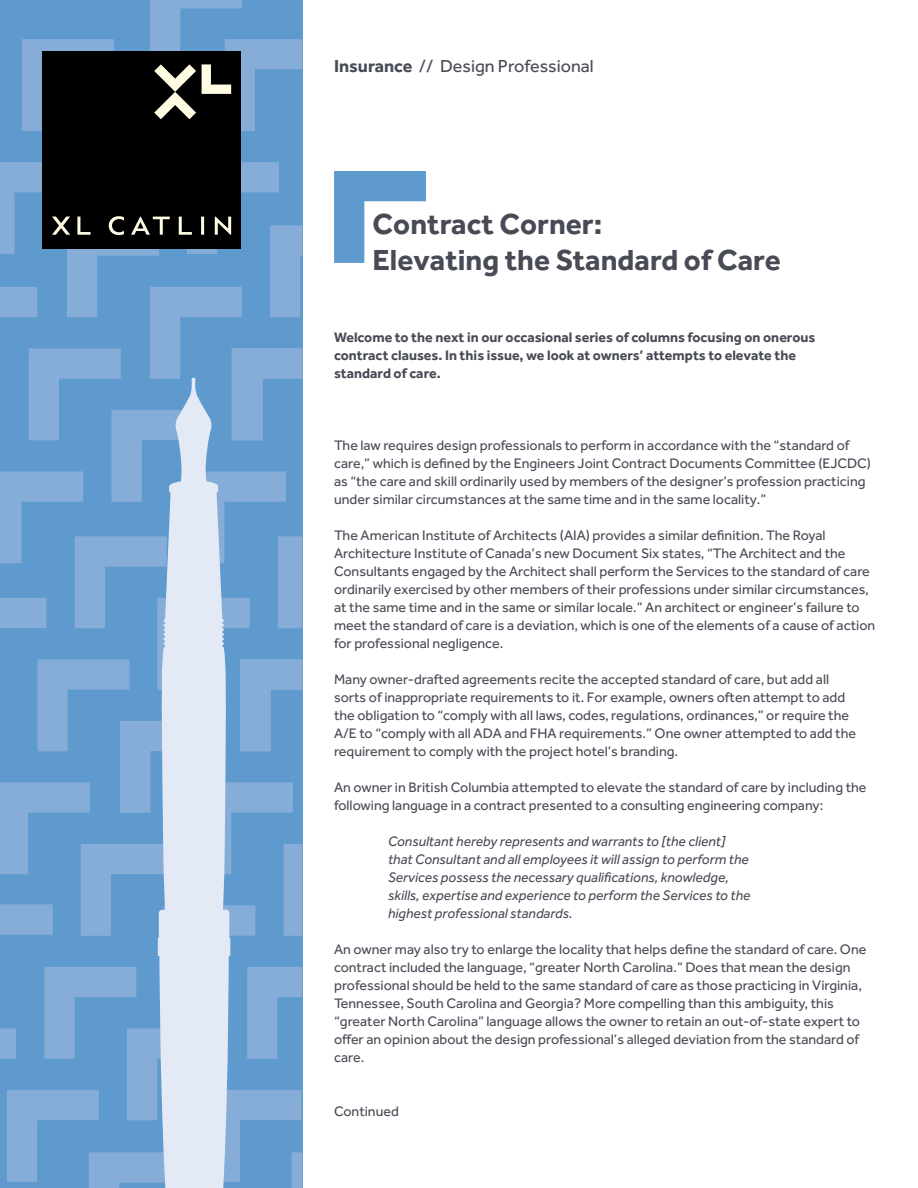
<style>
.page{position:relative;width:918px;height:1188px;background:#fff}
.page>*{position:absolute;margin:0;border:0;box-sizing:border-box;transform-origin:0 0}
.t1{font:700 30px/36px "Effra";color:#484b56}
.t2{font:18px "Effra";color:#484b56}
.t3{font:14.25px/18px "Effra";color:#484b56}
.t4{font:italic 14.25px/18px "Effra";color:#484b56}
.t5{font:700 14.25px/18px "Effra";color:#484b56}
.s1{font-weight:700}
</style>
<div class="page">
<svg style="left:0;top:0;width:302px;height:1188px"></svg>
<svg style="left:334px;top:171px;width:92px;height:92px"></svg>
<p class="t2" style="left:334px;top:55px;width:261px"><span class="s1">Insurance</span> // Design Professional</p>
<h1 class="t1" style="left:373px;top:205px;width:410px">Contract Corner:<br>Elevating the Standard of Care</h1>
<p class="t5" style="left:334px;top:328px;width:483px">Welcome to the next in our occasional series of columns focusing on onerous contract clauses. In this issue, we look at owners’ attempts to elevate the standard of care.</p>
<p class="t3" style="left:334px;top:436px;width:539px">The law requires design professionals to perform in accordance with the “standard of care,” which is defined by the Engineers Joint Contract Documents Committee (EJCDC) as “the care and skill ordinarily used by members of the designer’s profession practicing under similar circumstances at the same time and in the same locality.”</p>
<p class="t3" style="left:334px;top:526px;width:543px">The American Institute of Architects (AIA) provides a similar definition. The Royal Architecture Institute of Canada’s new Document Six states, “The Architect and the Consultants engaged by the Architect shall perform the Services to the standard of care ordinarily exercised by other members of their professions under similar circumstances, at the same time and in the same or similar locale.” An architect or engineer’s failure to meet the standard of care is a deviation, which is one of the elements of a cause of action for professional negligence.</p>
<p class="t3" style="left:334px;top:670px;width:524px">Many owner-drafted agreements recite the accepted standard of care, but add all sorts of inappropriate requirements to it. For example, owners often attempt to add the obligation to “comply with all laws, codes, regulations, ordinances,” or require the A/E to “comply with all ADA and FHA requirements.” One owner attempted to add the requirement to comply with the project hotel’s branding.</p>
<p class="t3" style="left:334px;top:778px;width:534px">An owner in British Columbia attempted to elevate the standard of care by including the following language in a contract presented to a consulting engineering company:</p>
<p class="t4" style="left:388px;top:832px;width:364px">Consultant hereby represents and warrants to [the client] that Consultant and all employees it will assign to perform the Services possess the necessary qualifications, knowledge, skills, expertise and experience to perform the Services to the highest professional standards.</p>
<p class="t3" style="left:334px;top:940px;width:534px">An owner may also try to enlarge the locality that helps define the standard of care. One contract included the language, “greater North Carolina.” Does that mean the design professional should be held to the same standard of care as those practicing in Virginia, Tennessee, South Carolina and Georgia? More compelling than this ambiguity, this “greater North Carolina” language allows the owner to retain an out-of-state expert to offer an opinion about the design professional’s alleged deviation from the standard of care.</p>
<p class="t3" style="left:334px;top:1102px;width:66px">Continued</p>
</div>
